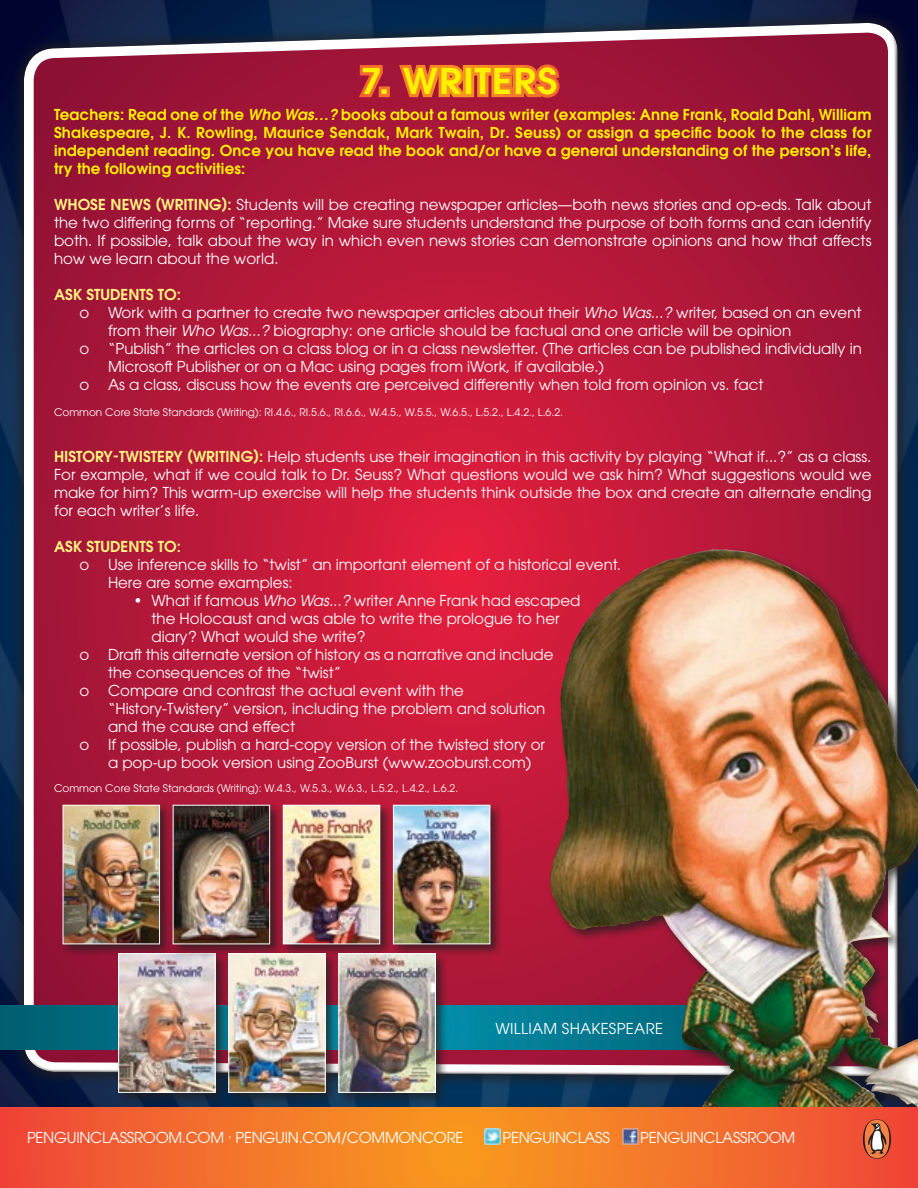
<style>
.page{position:relative;width:918px;height:1188px;background:#fff}
.page>*{position:absolute;margin:0;border:0;box-sizing:border-box;transform-origin:0 0}
.t1{font:600 35.4px "ITC Avant Garde Std";letter-spacing:.03em;color:#fff100;scale:1.1 1}
.t2{font:15px/18px "ITC Avant Garde Std";color:#fff;text-align:justify}
.t3{font:600 15px/18px "ITC Avant Garde Std";letter-spacing:.01em;color:#fff100;text-align:justify}
.t4{font:15px "ITC Avant Garde Std";letter-spacing:-.02em;color:#fff}
.t5{font:600 15px "ITC Avant Garde Std";color:#fff580}
.t6{font:15px "ITC Avant Garde Std";letter-spacing:.02em;color:#fff}
.t7{font:10.5px "ITC Avant Garde Std";color:#fff}
.s1{font-style:italic}
.s2{font-weight:600;color:#fff580}
</style>
<div class="page">
<img style="left:0;top:0;width:918px;height:1107px">
<div style="left:10px;top:9px;width:902px;height:1081px;background:#221e1f;opacity:.75"></div>
<div style="left:25px;top:32px;width:874px;height:1045px;background:#221e1f;opacity:.75"></div>
<svg style="left:0;top:1005px;width:547px;height:45px;background:#01738a"></svg>
<div style="left:59px;top:802px;width:114px;height:155px;background:#221e1f;opacity:.75"></div>
<img style="left:65px;top:807px;width:93px;height:135px">
<div style="left:63px;top:805px;width:97px;height:139px;border:1px solid #fff"></div>
<div style="left:115px;top:950px;width:113px;height:155px;background:#221e1f;opacity:.75"></div>
<img style="left:120px;top:955px;width:93px;height:136px">
<div style="left:118px;top:953px;width:97px;height:140px;border:1px solid #fff"></div>
<div style="left:280px;top:802px;width:113px;height:155px;background:#221e1f;opacity:.75"></div>
<img style="left:285px;top:807px;width:93px;height:135px">
<div style="left:283px;top:805px;width:97px;height:139px;border:1px solid #fff"></div>
<div style="left:390px;top:802px;width:113px;height:155px;background:#221e1f;opacity:.75"></div>
<img style="left:395px;top:807px;width:93px;height:135px">
<div style="left:393px;top:805px;width:97px;height:139px;border:1px solid #fff"></div>
<div style="left:169px;top:802px;width:114px;height:155px;background:#221e1f;opacity:.75"></div>
<img style="left:175px;top:807px;width:93px;height:135px">
<div style="left:173px;top:805px;width:97px;height:139px;border:1px solid #fff"></div>
<div style="left:225px;top:950px;width:113px;height:155px;background:#221e1f;opacity:.75"></div>
<img style="left:231px;top:955px;width:93px;height:136px">
<div style="left:229px;top:953px;width:97px;height:140px;border:1px solid #fff"></div>
<div style="left:335px;top:950px;width:114px;height:155px;background:#221e1f;opacity:.75"></div>
<img style="left:341px;top:955px;width:93px;height:136px">
<div style="left:339px;top:953px;width:97px;height:140px;border:1px solid #fff"></div>
<div style="left:547px;top:546px;width:371px;height:595px;background:#221e1f;opacity:.75"></div>
<img style="left:550px;top:549px;width:175px;height:354px">
<svg style="left:354px;top:62px;width:34px;height:38px"></svg>
<svg style="left:395px;top:60px;width:168px;height:43px;background:#d6592c"></svg>
<svg style="left:0;top:1107px;width:918px;height:81px;background:#f3712b"></svg>
<img style="left:622px;top:1128px;width:16px;height:16px">
<img style="left:484px;top:1128px;width:16px;height:16px">
<svg style="left:863px;top:1119px;width:28px;height:40px"></svg>
<p class="t1" style="left:360px;top:58px;width:181px">7. WRITERS</p>
<p class="t3" style="left:54px;top:105px;width:819px">Teachers: Read one of the <span class="s1">Who Was…?</span> books about a famous writer (examples: Anne Frank, Roald Dahl, William Shakespeare, J. K. Rowling, Maurice Sendak, Mark Twain, Dr. Seuss) or assign a specific book to the class for independent reading. Once you have read the book and/or have a general understanding of the person’s life, try the following activities:</p>
<p class="t2" style="left:54px;top:195px;width:819px"><span class="s2">WHOSE NEWS (WRITING):</span> Students will be creating newspaper articles—both news stories and op-eds. Talk about the two differing forms of “reporting.” Make sure students understand the purpose of both forms and can identify both. If possible, talk about the way in which even news stories can demonstrate opinions and how that affects how we learn about the world.</p>
<p class="t5" style="left:54px;top:285px;width:128px">ASK STUDENTS TO:</p>
<p class="t2" style="left:80px;top:303px;width:784px">o Work with a partner to create two newspaper articles about their <span class="s1">Who Was...?</span> writer, based on an event</p>
<p class="t2" style="left:108px;top:321px;width:685px">from their <span class="s1">Who Was...?</span> biography: one article should be factual and one article will be opinion</p>
<p class="t2" style="left:80px;top:339px;width:784px">o “Publish” the articles on a class blog or in a class newsletter. (The articles can be published individually in</p>
<p class="t2" style="left:108px;top:357px;width:498px">Microsoft Publisher or on a Mac using pages from iWork, if available.)</p>
<p class="t2" style="left:80px;top:375px;width:685px">o As a class, discuss how the events are perceived differently when told from opinion vs. fact</p>
<p class="t7" style="left:54px;top:405px;width:511px">Common Core State Standards (Writing): RI.4.6., RI.5.6., RI.6.6., W.4.5., W.5.5., W.6.5., L.5.2., L.4.2., L.6.2.</p>
<p class="t2" style="left:54px;top:447px;width:819px"><span class="s2">HISTORY-TWISTERY (WRITING):</span> Help students use their imagination in this activity by playing “What if...?” as a class.<br>For example, what if we could talk to Dr. Seuss? What questions would we ask him? What suggestions would we make for him? This warm-up exercise will help the students think outside the box and create an alternate ending for each writer’s life.</p>
<p class="t5" style="left:54px;top:537px;width:128px">ASK STUDENTS TO:</p>
<p class="t2" style="left:80px;top:555px;width:543px">o Use inference skills to “twist” an important element of a historical event.</p>
<p class="t2" style="left:108px;top:573px;width:186px">Here are some examples:</p>
<p class="t2" style="left:134px;top:591px;width:449px">• What if famous <span class="s1">Who Was...?</span> writer Anne Frank had escaped</p>
<p class="t2" style="left:152px;top:609px;width:410px">the Holocaust and was able to write the prologue to her</p>
<p class="t2" style="left:152px;top:627px;width:216px">diary? What would she write?</p>
<p class="t2" style="left:80px;top:645px;width:476px">o Draft this alternate version of history as a narrative and include</p>
<p class="t2" style="left:108px;top:663px;width:235px">the consequences of the “twist”</p>
<p class="t2" style="left:80px;top:681px;width:386px">o Compare and contrast the actual event with the</p>
<p class="t2" style="left:108px;top:699px;width:439px">“History-Twistery” version, including the problem and solution</p>
<p class="t2" style="left:108px;top:717px;width:189px">and the cause and effect</p>
<p class="t2" style="left:80px;top:735px;width:467px">o If possible, publish a hard-copy version of the twisted story or</p>
<p class="t2" style="left:108px;top:753px;width:425px">a pop-up book version using ZooBurst (www.zooburst.com)</p>
<p class="t7" style="left:54px;top:782px;width:406px">Common Core State Standards (Writing): W.4.3., W.5.3., W.6.3., L.5.2., L.4.2., L.6.2.</p>
<p class="t6" style="left:496px;top:1019px;width:169px">WILLIAM SHAKESPEARE</p>
<p class="t4" style="left:27px;top:1128px;width:438px">PENGUINCLASSROOM.COM · PENGUIN.COM/COMMONCORE</p>
<p class="t4" style="left:502px;top:1128px;width:109px">PENGUINCLASS</p>
<p class="t4" style="left:640px;top:1128px;width:157px">PENGUINCLASSROOM</p>
</div>
